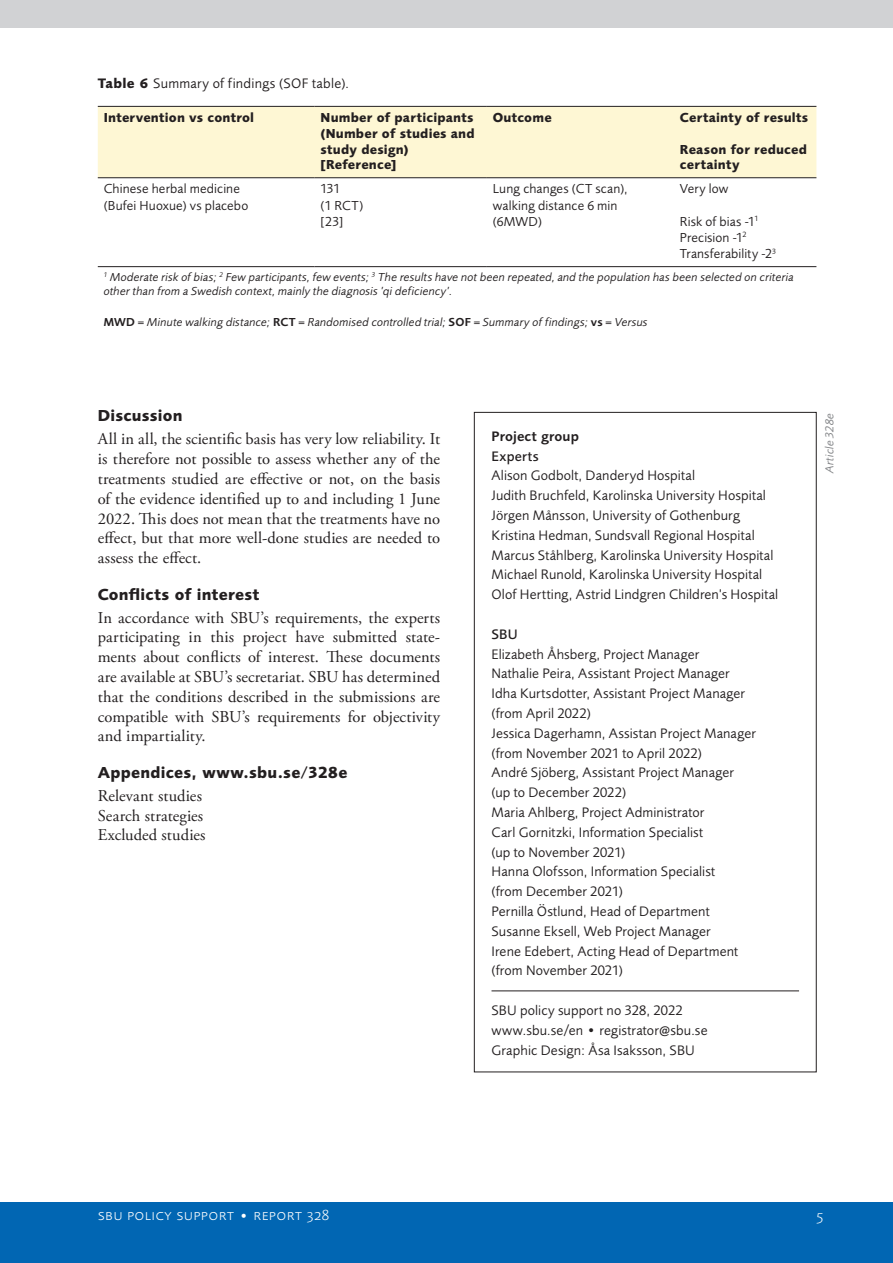
<style>
.page{position:relative;width:893px;height:1263px;background:#fff}
.page>*{position:absolute;margin:0;border:0;box-sizing:border-box;transform-origin:0 0}
.Brödtext{font:16.5px/19.8px "Adobe Garamond Pro";letter-spacing:.005em;color:#231f20;text-align:justify}
.Rubrik_1_i_brödtext{font:700 16.5px "Foundry Sans";letter-spacing:.015em;color:#231f20}
.t1{font:300 15.45px "Foundry Sans Expert";letter-spacing:.03em;color:#fff}
.Faktaruta_text{font:14.25px/19.8px "Foundry Sans";letter-spacing:.01em;color:#231f20}
.t2{font:600 14.25px "Foundry Sans";letter-spacing:.01em;color:#231f20}
.t3{font:500 14.25px "Foundry Sans";letter-spacing:.015em;color:#231f20}
.Tabelltext{font:13.5px/16.2px "Foundry Sans";letter-spacing:.01em;color:#231f20}
.Kolumnrubriker{font:700 13.5px/15.8px "Foundry Sans";letter-spacing:.015em;color:#231f20}
.Tabellförklaring{font:italic 12px/13.5px "Foundry Sans";letter-spacing:.015em;color:#231f20}
.Tabellförklaring-2{font:italic 12px "Foundry Sans";letter-spacing:.015em;color:#808285}
.s1{font-weight:700}
.s2{font-weight:600;font-style:normal}
</style>
<div class="page">
<div style="left:0;top:0;width:893px;height:28px;background:#d1d2d4"></div>
<div style="left:0;top:1202px;width:893px;height:61px;background:#0166b3"></div>
<hr style="left:491px;top:991px;width:308px;height:1px;background:#231f20">
<div style="left:98px;top:107px;width:718px;height:70px;background:#fef7d4"></div>
<hr style="left:98px;top:106px;width:217px;height:1px;background:#231f20">
<hr style="left:315px;top:106px;width:172px;height:1px;background:#231f20">
<hr style="left:487px;top:106px;width:187px;height:1px;background:#231f20">
<hr style="left:674px;top:106px;width:142px;height:1px;background:#231f20">
<hr style="left:98px;top:177px;width:217px;height:1px;background:#231f20">
<hr style="left:315px;top:177px;width:172px;height:1px;background:#231f20">
<hr style="left:487px;top:177px;width:187px;height:1px;background:#231f20">
<hr style="left:674px;top:177px;width:142px;height:1px;background:#231f20">
<hr style="left:98px;top:266px;width:217px;height:1px;background:#231f20">
<hr style="left:315px;top:266px;width:172px;height:1px;background:#231f20">
<hr style="left:487px;top:266px;width:187px;height:1px;background:#231f20">
<hr style="left:674px;top:266px;width:142px;height:1px;background:#231f20">
<h4 class="Faktaruta_text" style="left:98px;top:73px;width:253px"><span class="s1">Table 6</span> Summary of findings (SOF table).</h4>
<p class="Kolumnrubriker" style="left:104px;top:110px;width:152px">Intervention vs control</p>
<p class="Kolumnrubriker" style="left:321px;top:110px;width:154px">Number of participants</p>
<p class="Kolumnrubriker" style="left:321px;top:125px;width:156px">(Number of studies and study design)</p>
<p class="Kolumnrubriker" style="left:321px;top:157px;width:77px">[Reference]</p>
<p class="Kolumnrubriker" style="left:493px;top:110px;width:60px">Outcome</p>
<p class="Kolumnrubriker" style="left:680px;top:110px;width:130px">Certainty of results</p>
<p class="Kolumnrubriker" style="left:680px;top:141px;width:129px">Reason for reduced certainty</p>
<p class="Tabelltext" style="left:104px;top:181px;width:146px">Chinese herbal medicine (Bufei Huoxue) vs placebo</p>
<p class="Tabelltext" style="left:321px;top:181px;width:21px">131</p>
<p class="Tabelltext" style="left:493px;top:181px;width:136px">Lung changes (CT scan), walking distance 6 min (6MWD)</p>
<p class="Tabelltext" style="left:680px;top:181px;width:50px">Very low</p>
<p class="Tabelltext" style="left:321px;top:197px;width:44px">(1 RCT)</p>
<p class="Tabelltext" style="left:321px;top:213px;width:24px">[23]</p>
<p class="Tabelltext" style="left:680px;top:213px;width:80px">Risk of bias -1<sup>1</sup></p>
<p class="Tabelltext" style="left:680px;top:229px;width:68px">Precision -1<sup>2</sup></p>
<p class="Tabelltext" style="left:680px;top:245px;width:98px">Transferability -2<sup>3</sup></p>
<p class="Tabellförklaring" style="left:104px;top:270px;width:692px"><sup>1</sup> Moderate risk of bias; <sup>2</sup> Few participants, few events; <sup>3</sup> The results have not been repeated, and the population has been selected on criteria other than from a Swedish context, mainly the diagnosis ’qi deficiency’.</p>
<p class="Tabellförklaring" style="left:104px;top:315px;width:545px"><span class="s2">MWD</span> = Minute walking distance; <span class="s2">RCT</span> = Randomised controlled trial; <span class="s2">SOF</span> = Summary of findings; <span class="s2">vs</span> = Versus</p>
<h4 class="Rubrik_1_i_brödtext" style="left:98px;top:406px;width:86px">Discussion</h4>
<p class="Brödtext" style="left:98px;top:430px;width:344px">All in all, the scientific basis has very low reliability. It is therefore not possible to assess whether any of the treatments studied are effective or not, on the basis of the evidence identified up to and including 1 June 2022. This does not mean that the treatments have no effect, but that more well-done studies are needed to assess the effect.</p>
<h4 class="Rubrik_1_i_brödtext" style="left:98px;top:584px;width:163px">Conflicts of interest</h4>
<p class="Brödtext" style="left:98px;top:608px;width:344px">In accordance with SBU’s requirements, the experts participating in this project have submitted state&shy;ments about conflicts of interest. These documents are available at SBU’s secretariat. SBU has determined that the conditions described in the submissions are compatible with SBU’s requirements for objectivity and impartiality.</p>
<h4 class="Rubrik_1_i_brödtext" style="left:98px;top:763px;width:251px">Appendices, www.sbu.se/328e</h4>
<p class="Brödtext" style="left:98px;top:786px;width:106px">Relevant studies</p>
<p class="Brödtext" style="left:98px;top:806px;width:107px">Search strategies</p>
<p class="Brödtext" style="left:98px;top:826px;width:109px">Excluded studies</p>
<h4 class="t2" style="left:491px;top:428px;width:89px">Project group</h4>
<h4 class="t3" style="left:491px;top:448px;width:49px">Experts</h4>
<p class="Faktaruta_text" style="left:491px;top:466px;width:205px">Alison Godbolt, Danderyd Hospital</p>
<p class="Faktaruta_text" style="left:491px;top:485px;width:276px">Judith Bruchfeld, Karolinska University Hospital</p>
<p class="Faktaruta_text" style="left:491px;top:505px;width:250px">Jörgen Månsson, University of Gothenburg</p>
<p class="Faktaruta_text" style="left:491px;top:525px;width:265px">Kristina Hedman, Sundsvall Regional Hospital</p>
<p class="Faktaruta_text" style="left:491px;top:545px;width:284px">Marcus Ståhlberg, Karolinska University Hospital</p>
<p class="Faktaruta_text" style="left:491px;top:565px;width:272px">Michael Runold, Karolinska University Hospital</p>
<p class="Faktaruta_text" style="left:491px;top:584px;width:288px">Olof Hertting, Astrid Lindgren Children’s Hospital</p>
<h5 class="t3" style="left:491px;top:626px;width:28px">SBU</h5>
<p class="Faktaruta_text" style="left:491px;top:644px;width:209px">Elizabeth Åhsberg, Project Manager</p>
<p class="Faktaruta_text" style="left:491px;top:664px;width:240px">Nathalie Peira, Assistant Project Manager</p>
<p class="Faktaruta_text" style="left:491px;top:683px;width:255px">Idha Kurtsdotter, Assistant Project Manager (from April 2022)</p>
<p class="Faktaruta_text" style="left:491px;top:723px;width:266px">Jessica Dagerhamn, Assistan Project Manager (from November 2021 to April 2022)</p>
<p class="Faktaruta_text" style="left:491px;top:763px;width:244px">André Sjöberg, Assistant Project Manager (up to December 2022)</p>
<p class="Faktaruta_text" style="left:491px;top:802px;width:214px">Maria Ahlberg, Project Administrator</p>
<p class="Faktaruta_text" style="left:491px;top:822px;width:213px">Carl Gornitzki, Information Specialist (up to November 2021)</p>
<p class="Faktaruta_text" style="left:491px;top:862px;width:225px">Hanna Olofsson, Information Specialist (from December 2021)</p>
<p class="Faktaruta_text" style="left:491px;top:901px;width:220px">Pernilla Östlund, Head of Department</p>
<p class="Faktaruta_text" style="left:491px;top:921px;width:221px">Susanne Eksell, Web Project Manager</p>
<p class="Faktaruta_text" style="left:491px;top:941px;width:248px">Irene Edebert, Acting Head of Department (from November 2021)</p>
<p class="Faktaruta_text" style="left:491px;top:1000px;width:218px">SBU policy support no 328, 2022 www.sbu.se/en • registrator@sbu.se<br>Graphic Design: Åsa Isaksson, SBU</p>
<p class="Tabellförklaring-2" style="left:822px;top:473px;width:61px;rotate:-90deg">Article 328e</p>
<p class="t1" style="left:98px;top:1206px;width:233px">sbu policy support • report 328</p>
<p class="t1" style="left:816px;top:1206px;width:8px">5</p>
</div>
